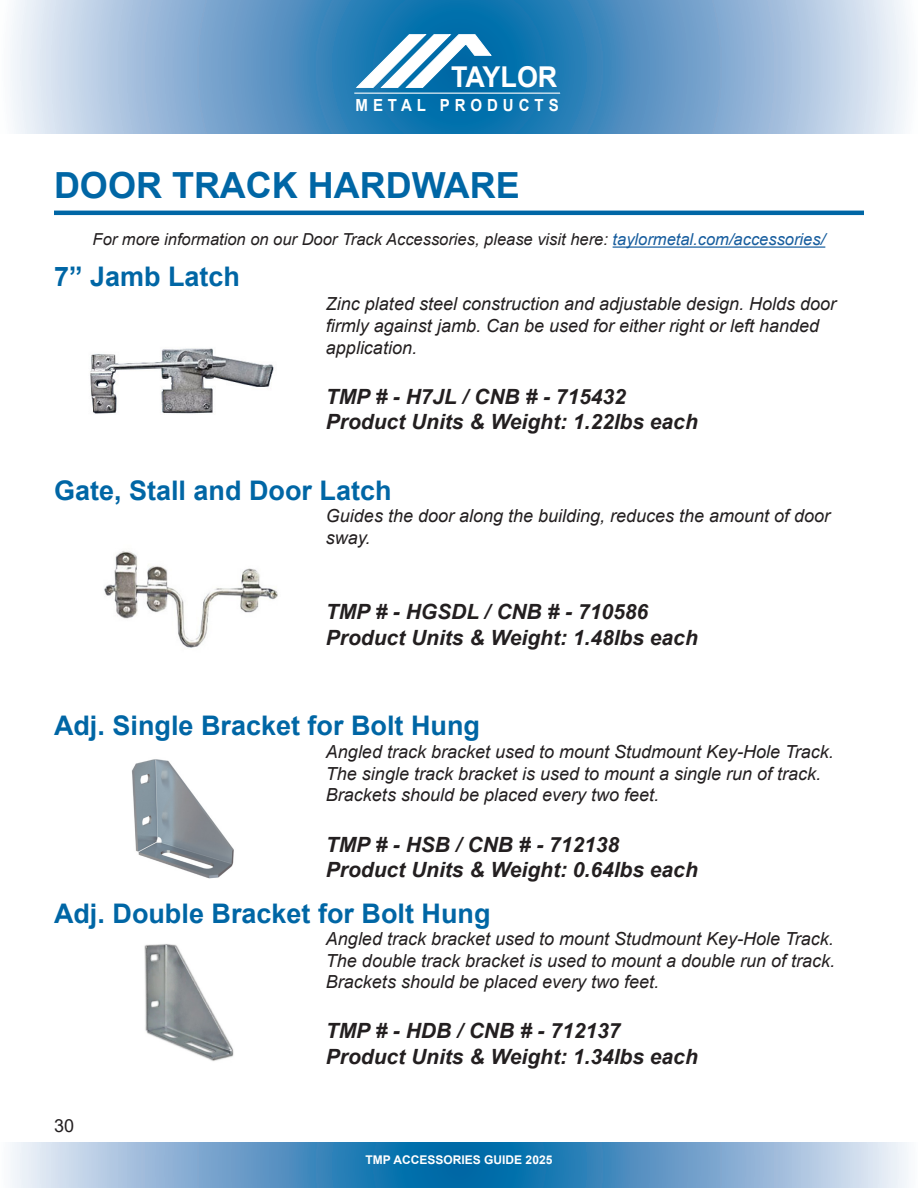
<style>
.page{position:relative;width:918px;height:1188px;background:#fff}
.page>*{position:absolute;margin:0;border:0;box-sizing:border-box;transform-origin:0 0}
.t1{font:700 36px "Arial";color:#0066a5}
.t2{font:700 28.65px "Arial";color:#fff;scale:.94 1}
.t3{font:700 27px "Arial";color:#0066a5}
.t4{font:italic 700 21px "Arial";color:#231f20}
.t5{font:italic 18px/21.6px "Arial";color:#231f20}
.t6{font:18px "Arial";color:#231f20}
.t7{font:700 16.65px "Arial";letter-spacing:.33em;color:#fff;scale:.9 1}
.t8{font:italic 16.5px "Arial";color:#231f20}
.t9{font:700 12px "Arial";color:#fff}
.s1{color:#175d9e}
</style>
<div class="page">
<svg style="left:11px;top:0;width:897px;height:134px;background:#75a7ce"></svg>
<svg style="left:11px;top:1143px;width:897px;height:45px;background:#6ca2cb"></svg>
<svg style="left:356px;top:35px;width:135px;height:53px"></svg>
<hr style="left:354px;top:93px;width:206px;height:1px;background:#fff">
<hr style="left:54px;top:211px;width:810px;height:4px;background:#0066a5">
<img style="left:90px;top:348px;width:184px;height:66px">
<img style="left:132px;top:759px;width:102px;height:120px">
<img style="left:144px;top:944px;width:90px;height:117px">
<img style="left:104px;top:551px;width:174px;height:97px">
<hr style="left:613px;top:246px;width:212px;height:2px;background:#175d9e">
<h2 class="t2" style="left:451px;top:58px;width:115px">TAYLOR</h2>
<p class="t7" style="left:356px;top:94px;width:227px">METAL PRODUCTS</p>
<p class="t1" style="left:54px;top:160px;width:467px">DOOR TRACK HARDWARE</p>
<p class="t8" style="left:93px;top:229px;width:734px">For more information on our Door Track Accessories, please visit here: <span class="s1">taylormetal.com/accessories/</span></p>
<p class="t3" style="left:54px;top:258px;width:188px">7” Jamb Latch</p>
<p class="t5" style="left:326px;top:294px;width:512px">Zinc plated steel construction and adjustable design. Holds door firmly against jamb. Can be used for either right or left handed application.</p>
<p class="t4" style="left:326px;top:383px;width:301px">TMP # - H7JL / CNB # - 715432</p>
<p class="t4" style="left:326px;top:408px;width:373px">Product Units &amp; Weight: 1.22lbs each</p>
<p class="t3" style="left:54px;top:471px;width:339px">Gate, Stall and Door Latch</p>
<p class="t5" style="left:326px;top:505px;width:506px">Guides the door along the building, reduces the amount of door sway.</p>
<p class="t4" style="left:326px;top:598px;width:324px">TMP # - HGSDL / CNB # - 710586</p>
<p class="t4" style="left:326px;top:623px;width:373px">Product Units &amp; Weight: 1.48lbs each</p>
<p class="t3" style="left:54px;top:707px;width:428px">Adj. Single Bracket for Bolt Hung</p>
<p class="t5" style="left:326px;top:741px;width:509px">Angled track bracket used to mount Studmount Key-Hole Track.<br>The single track bracket is used to mount a single run of track.<br>Brackets should be placed every two feet.</p>
<p class="t4" style="left:326px;top:830px;width:295px">TMP # - HSB / CNB # - 712138</p>
<p class="t4" style="left:326px;top:855px;width:373px">Product Units &amp; Weight: 0.64lbs each</p>
<p class="t3" style="left:54px;top:894px;width:438px">Adj. Double Bracket for Bolt Hung</p>
<p class="t5" style="left:326px;top:929px;width:511px;text-align:justify">Angled track bracket used to mount Studmount Key-Hole Track.<br>The double track bracket is used to mount a double run of track.<br>Brackets should be placed every two feet.</p>
<p class="t4" style="left:326px;top:1017px;width:296px">TMP # - HDB / CNB # - 712137</p>
<p class="t4" style="left:326px;top:1042px;width:373px">Product Units &amp; Weight: 1.34lbs each</p>
<p class="t6" style="left:54px;top:1113px;width:22px">30</p>
<p class="t9" style="left:366px;top:1151px;width:188px">TMP ACCESSORIES GUIDE 2025</p>
</div>
